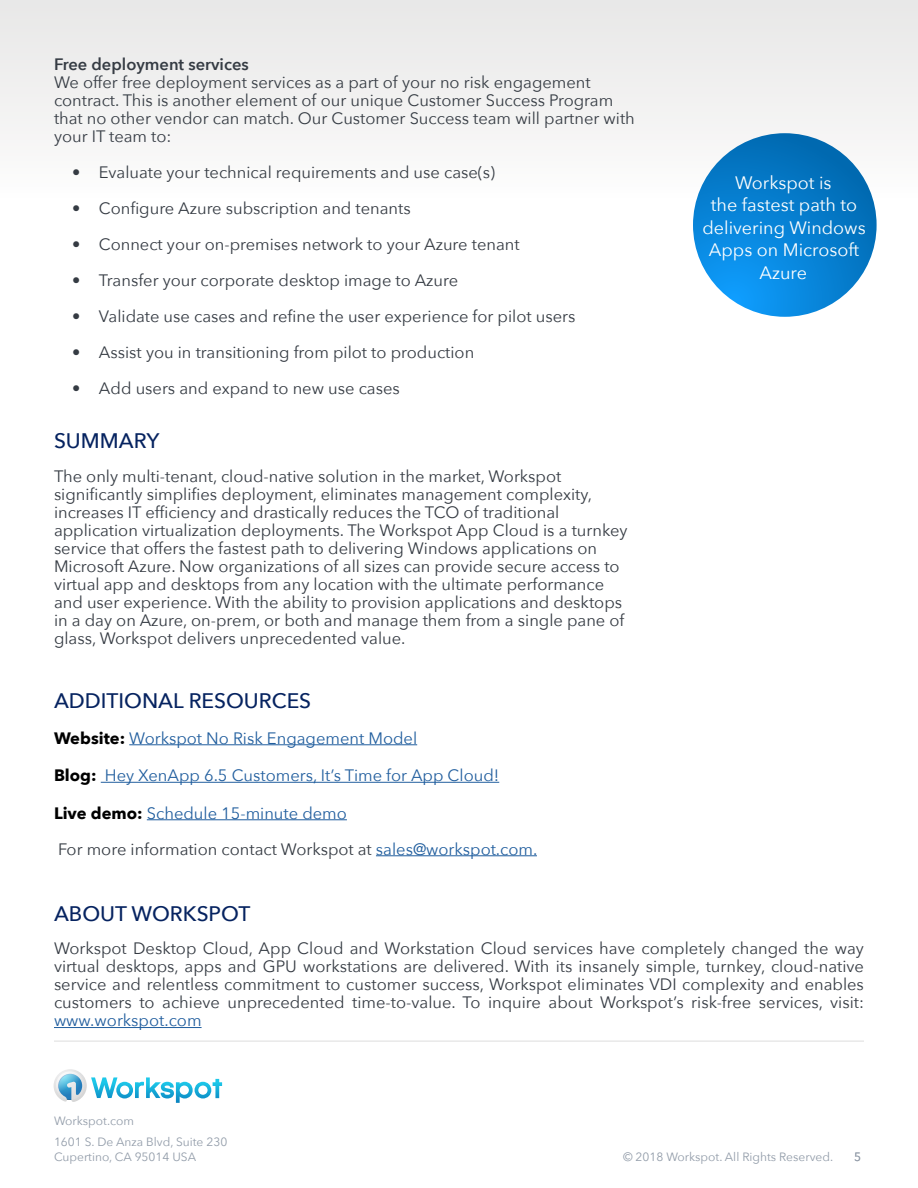
<style>
.page{position:relative;width:918px;height:1188px;background:#fff}
.page>*{position:absolute;margin:0;border:0;box-sizing:border-box;transform-origin:0 0}
.H2_Headers{font:500 21px "Avenir Next";color:#062360}
.t1{font:18px/22.5px "Avenir Next";color:#fff;text-align:center}
.t2{font:16.5px/18px "Avenir Next";color:#353b43}
.t3{font:16.5px "Avenir Next";color:#215e9e}
.Footers{font:12px/21px "Avenir Next";color:#929ca9}
.s1{font-weight:600}
.s2{font-weight:700;color:#000}
.s3{color:#215e9e}
</style>
<div class="page">
<svg style="left:54px;top:1069px;width:168px;height:34px"></svg>
<div style="left:0;top:0;width:918px;height:206px;background:#f2f1f1"></div>
<hr style="left:54px;top:1040px;width:810px;height:2px;background:#e8e8e8">
<svg style="left:693px;top:133px;width:184px;height:184px;background:#077fd0"></svg>
<hr style="left:129px;top:744px;width:288px;height:1px;background:#215e9e">
<hr style="left:101px;top:782px;width:398px;height:1px;background:#215e9e">
<hr style="left:147px;top:819px;width:200px;height:1px;background:#215e9e">
<hr style="left:376px;top:855px;width:161px;height:1px;background:#215e9e">
<hr style="left:54px;top:1027px;width:148px;height:1px;background:#215e9e">
<p class="t2" style="left:54px;top:55px;width:582px"><span class="s1">Free deployment services<br></span>We offer free deployment services as a part of your no risk engagement contract. This is another element of our unique Customer Success Program that no other vendor can match. Our Customer Success team will partner with your IT team to:</p>
<p class="t2" style="left:72px;top:163px;width:425px">• Evaluate your technical requirements and use case(s)</p>
<p class="t2" style="left:72px;top:199px;width:340px">• Configure Azure subscription and tenants</p>
<p class="t2" style="left:72px;top:235px;width:449px">• Connect your on-premises network to your Azure tenant</p>
<p class="t2" style="left:72px;top:271px;width:388px">• Transfer your corporate desktop image to Azure</p>
<p class="t2" style="left:72px;top:307px;width:505px">• Validate use cases and refine the user experience for pilot users</p>
<p class="t2" style="left:72px;top:343px;width:404px">• Assist you in transitioning from pilot to production</p>
<p class="t2" style="left:72px;top:379px;width:329px">• Add users and expand to new use cases</p>
<p class="H2_Headers" style="left:54px;top:423px;width:107px">SUMMARY</p>
<p class="t2" style="left:54px;top:467px;width:575px">The only multi-tenant, cloud-native solution in the market, Workspot significantly simplifies deployment, eliminates management complexity, increases IT efficiency and drastically reduces the TCO of traditional application virtualization deployments. The Workspot App Cloud is a turnkey service that offers the fastest path to delivering Windows applications on Microsoft Azure. Now organizations of all sizes can provide secure access to virtual app and desktops from any location with the ultimate performance and user experience. With the ability to provision applications and desktops in a day on Azure, on-prem, or both and manage them from a single pane of glass, Workspot delivers unprecedented value.</p>
<p class="H2_Headers" style="left:54px;top:683px;width:259px">ADDITIONAL RESOURCES</p>
<p class="t3" style="left:54px;top:724px;width:365px"><span class="s2">Website:</span> Workspot No Risk Engagement Model</p>
<p class="t3" style="left:54px;top:761px;width:447px"><span class="s2">Blog:</span> Hey XenApp 6.5 Customers, It’s Time for App Cloud!</p>
<p class="t3" style="left:54px;top:799px;width:294px"><span class="s2">Live demo:</span> Schedule 15-minute demo</p>
<p class="t2" style="left:58px;top:839px;width:481px">For more information contact Workspot at <span class="s3">sales@workspot.com.</span></p>
<p class="t1" style="left:702px;top:171px;width:165px">Workspot is<br>the fastest path to delivering Windows<br>Apps on Microsoft<br>Azure</p>
<p class="H2_Headers" style="left:54px;top:895px;width:198px">ABOUT WORKSPOT</p>
<p class="t2" style="left:54px;top:939px;width:812px;text-align:justify">Workspot Desktop Cloud, App Cloud and Workstation Cloud services have completely changed the way virtual desktops, apps and GPU workstations are delivered. With its insanely simple, turnkey, cloud-native service and relentless commitment to customer success, Workspot eliminates VDI complexity and enables customers to achieve unprecedented time-to-value. To inquire about Workspot’s risk-free services, visit: <span class="s3">www.workspot.com</span></p>
<p class="Footers" style="left:54px;top:1110px;width:175px">Workspot.com<br>1601 S. De Anza Blvd, Suite 230</p>
<p class="Footers" style="left:54px;top:1146px;width:144px">Cupertino, CA 95014 USA</p>
<p class="Footers" style="left:854px;top:1146px;width:8px">5</p>
<p class="Footers" style="left:623px;top:1146px;width:212px">© 2018 Workspot. All Rights Reserved.</p>
</div>
